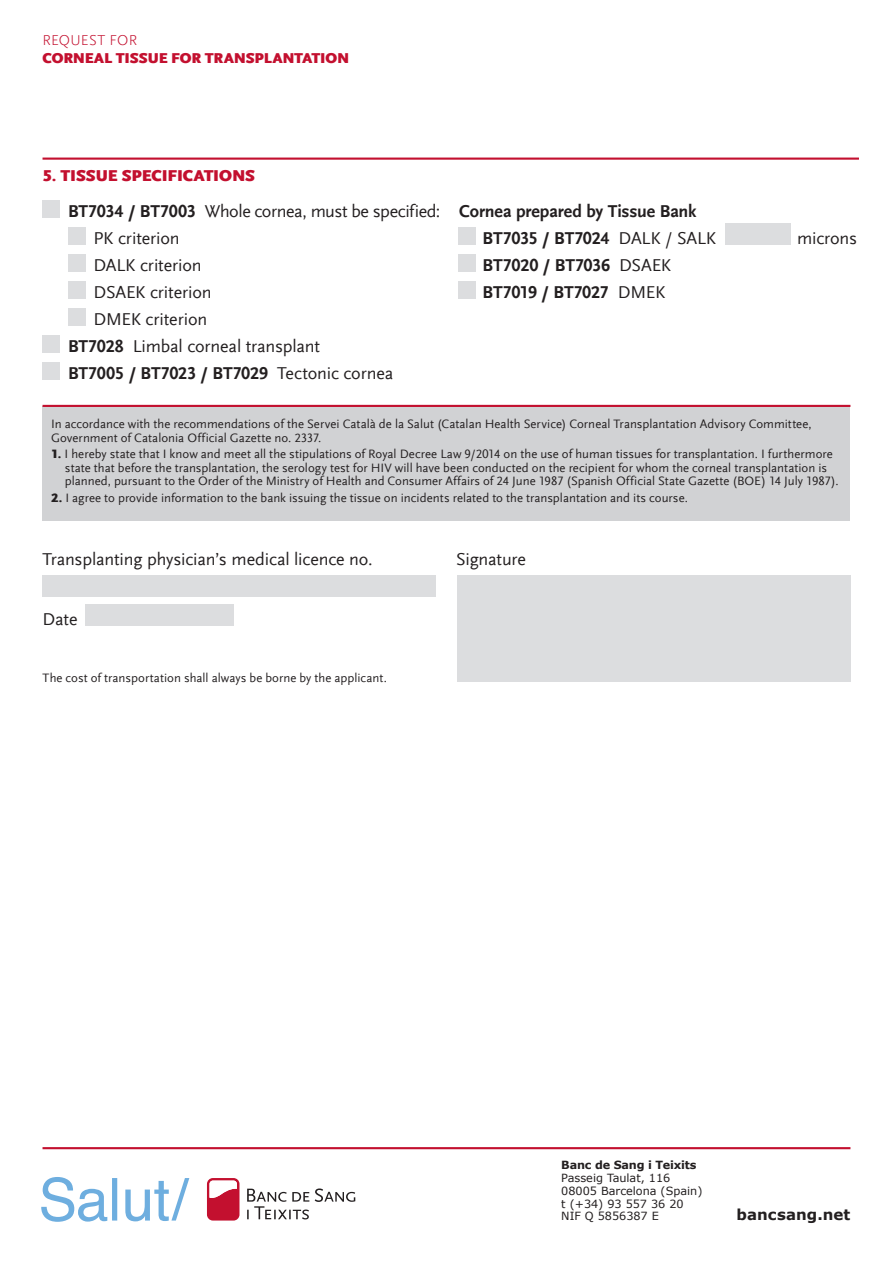
<style>
.page{position:relative;width:893px;height:1263px;background:#fff}
.page>*{position:absolute;margin:0;border:0;box-sizing:border-box;transform-origin:0 0}
.Caselles_6{font:700 18px "Scala Sans Offc";letter-spacing:-.005em;color:#231f20}
.Caselles_6-2{font:18px "Scala Sans Offc";letter-spacing:-.01em;color:#231f20}
.Formulari___blanc_12{font:700 18px "Scala Sans Offc";letter-spacing:-.01em;color:#231f20}
.Formulari_8{font:18px "Scala Sans Offc";letter-spacing:-.01em;color:#231f20}
.Formulari_Secció{font:900 16.5px "Scala Sans Offc";letter-spacing:-.005em;color:#c3102f}
.Títol_Black_revers{font:900 15px "Scala Sans Offc";letter-spacing:-.01em;color:#c3102f}
.t1{font:700 15px "Verdana";letter-spacing:.005em;color:#231f20}
.Titol_Fina_revers{font:300 15px "Scala Sans Offc";letter-spacing:.01em;color:#c3102f}
.Nota_Negre_Numerada{font:12.75px/13.5px "Scala Sans Offc";color:#231f20}
.Nota_Negre___filet{font:12.75px/13.5px "Scala Sans Offc";color:#231f20}
.Nota_Negre{font:12.75px "Scala Sans Offc";color:#231f20}
.t2{font:11.25px/12.8px "Verdana";color:#231f20}
.t3{font:700 11.25px "Verdana";letter-spacing:-.015em;color:#231f20}
.s1{font-weight:400}
.s2{font-weight:700}
.s3{font-weight:900}
</style>
<div class="page">
<hr style="left:43px;top:1147px;width:807px;height:2px;background:#c3102f">
<svg style="left:247px;top:1188px;width:108px;height:31px"></svg>
<svg style="left:207px;top:1178px;width:32px;height:42px"></svg>
<svg style="left:41px;top:1177px;width:148px;height:45px"></svg>
<hr style="left:43px;top:158px;width:816px;height:2px;background:#c3102f">
<div style="left:43px;top:406px;width:807px;height:114px;background:#d1d2d4"></div>
<hr style="left:43px;top:405px;width:807px;height:2px;background:#c3102f">
<div style="left:43px;top:200px;width:17px;height:17px;background:#dcdddf"></div>
<div style="left:458px;top:227px;width:17px;height:17px;background:#dcdddf"></div>
<div style="left:458px;top:254px;width:17px;height:17px;background:#dcdddf"></div>
<div style="left:68px;top:254px;width:17px;height:17px;background:#dcdddf"></div>
<div style="left:68px;top:227px;width:17px;height:17px;background:#dcdddf"></div>
<div style="left:68px;top:281px;width:17px;height:17px;background:#dcdddf"></div>
<div style="left:68px;top:308px;width:17px;height:17px;background:#dcdddf"></div>
<div style="left:43px;top:335px;width:17px;height:17px;background:#dcdddf"></div>
<div style="left:43px;top:362px;width:17px;height:17px;background:#dcdddf"></div>
<div style="left:458px;top:281px;width:17px;height:17px;background:#dcdddf"></div>
<div style="left:725px;top:223px;width:66px;height:21px;background:#dcdddf"></div>
<div style="left:43px;top:576px;width:393px;height:21px;background:#dcdddf"></div>
<div style="left:85px;top:604px;width:149px;height:21px;background:#dcdddf"></div>
<div style="left:457px;top:576px;width:393px;height:106px;background:#dcdddf"></div>
<p class="Titol_Fina_revers" style="left:43px;top:32px;width:96px">REQUEST FOR</p>
<p class="Títol_Black_revers" style="left:43px;top:50px;width:308px">CORNEAL TISSUE FOR TRANSPLANTATION</p>
<p class="Formulari_Secció" style="left:43px;top:166px;width:214px">5. TISSUE SPECIFICATIONS</p>
<p class="Formulari___blanc_12" style="left:68px;top:201px;width:630px">BT7034 / BT7003 <span class="s1">Whole cornea, must be specified:</span> Cornea prepared by Tissue Bank</p>
<p class="Caselles_6-2" style="left:94px;top:228px;width:88px">PK criterion</p>
<p class="Caselles_6" style="left:483px;top:228px;width:235px">BT7035 / BT7024 <span class="s1">DALK / SALK</span></p>
<p class="Caselles_6-2" style="left:797px;top:228px;width:61px">microns</p>
<p class="Caselles_6-2" style="left:94px;top:255px;width:110px">DALK criterion</p>
<p class="Caselles_6" style="left:483px;top:255px;width:190px">BT7020 / BT7036 <span class="s1">DSAEK</span></p>
<p class="Caselles_6-2" style="left:94px;top:282px;width:120px">DSAEK criterion</p>
<p class="Caselles_6" style="left:483px;top:282px;width:184px">BT7019 / BT7027 <span class="s1">DMEK</span></p>
<p class="Caselles_6-2" style="left:94px;top:309px;width:115px">DMEK criterion</p>
<p class="Caselles_6-2" style="left:68px;top:336px;width:254px"><span class="s2">BT7028</span> Limbal corneal transplant</p>
<p class="Caselles_6" style="left:68px;top:363px;width:327px">BT7005 / BT7023 / BT7029 <span class="s1">Tectonic cornea</span></p>
<p class="Nota_Negre___filet" style="left:51px;top:418px;width:762px">In accordance with the recommendations of the Servei Català de la Salut (Catalan Health Service) Corneal Transplantation Advisory Committee,<br>Government of Catalonia Official Gazette no. 2337.</p>
<p class="Nota_Negre_Numerada" style="left:65px;top:448px;width:775px;text-indent:-14px"><span class="s3">1.</span> I hereby state that I know and meet all the stipulations of Royal Decree Law 9/2014 on the use of human tissues for transplantation. I furthermore state that before the transplantation, the serology test for HIV will have been conducted on the recipient for whom the corneal transplantation is planned, pursuant to the Order of the Ministry of Health and Consumer Affairs of 24 June 1987 (Spanish Official State Gazette (BOE) 14 July 1987).</p>
<p class="Nota_Negre_Numerada" style="left:51px;top:491px;width:638px"><span class="s3">2.</span> I agree to provide information to the bank issuing the tissue on incidents related to the transplantation and its course.</p>
<p class="Formulari_8" style="left:43px;top:549px;width:332px">Transplanting physician’s medical licence no.</p>
<p class="Formulari_8" style="left:456px;top:549px;width:71px">Signature</p>
<p class="Formulari_8" style="left:43px;top:609px;width:36px">Date</p>
<p class="Nota_Negre" style="left:43px;top:671px;width:346px">The cost of transportation shall always be borne by the applicant.</p>
<p class="t3" style="left:561px;top:1157px;width:137px">Banc de Sang i Teixits</p>
<p class="t2" style="left:561px;top:1171px;width:143px">Passeig Taulat, 116<br>08005 Barcelona (Spain) t (+34) 93 557 36 20<br>NIF Q 5856387 E</p>
<p class="t1" style="left:737px;top:1204px;width:115px">bancsang.net</p>
</div>
